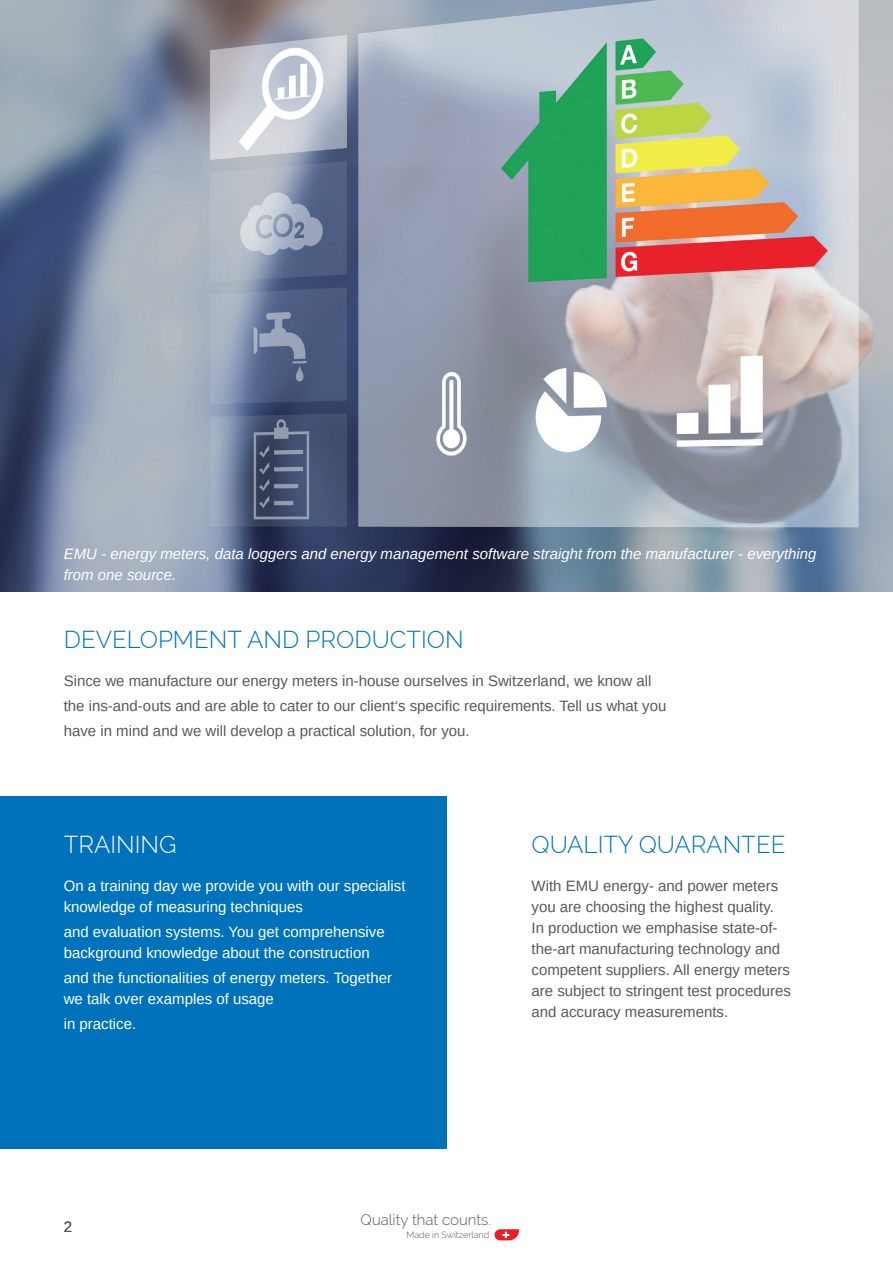
<style>
.page{position:relative;width:893px;height:1263px;background:#fff}
.page>*{position:absolute;margin:0;border:0;box-sizing:border-box;transform-origin:0 0}
.t1{font:300 24px "Raleway";color:#0072bc}
.t2{font:300 24px "Raleway";color:#fff}
.t3{font:15px/21px "Arimo";color:#57585a}
.t4{font:15px/21px "Arimo";color:#fff}
.t5{font:italic 15px/21px "Arimo";color:#fff}
.t6{font:300 15px "Raleway";color:#57585a}
.t7{font:300 9px "Raleway";color:#57585a}
</style>
<div class="page">
<svg style="left:494px;top:1229px;width:25px;height:11px"></svg>
<div style="left:0;top:796px;width:446px;height:352px;background:#0072bc"></div>
<img style="left:0;top:0;width:893px;height:591px">
<p class="t5" style="left:64px;top:543px;width:754px">EMU - energy meters, data loggers and energy management software straight from the manufacturer - everything from one source.</p>
<h1 class="t1" style="left:64px;top:625px;width:401px">DEVELOPMENT AND PRODUCTION</h1>
<p class="t3" style="left:64px;top:668px;width:604px;line-height:25.2px">Since we manufacture our energy meters in-house ourselves in Switzerland, we know all the ins-and-outs and are able to cater to our client‘s specific requirements. Tell us what you have in mind and we will develop a practical solution, for you.</p>
<h1 class="t2" style="left:64px;top:830px;width:114px">TRAINING</h1>
<p class="t4" style="left:64px;top:875px;width:343px">On a training day we provide you with our specialist knowledge of measuring techniques</p>
<p class="t4" style="left:64px;top:921px;width:323px">and evaluation systems. You get comprehensive background knowledge about the construction</p>
<p class="t4" style="left:64px;top:968px;width:330px">and the functionalities of energy meters. Together we talk over examples of usage</p>
<p class="t4" style="left:64px;top:1014px;width:74px">in practice.</p>
<h1 class="t1" style="left:531px;top:830px;width:255px">QUALITY QUARANTEE</h1>
<p class="t3" style="left:531px;top:875px;width:261px">With EMU energy- and power meters you are choosing the highest quality.<br>In production we emphasise state-of&shy;the-art manufacturing technology and competent suppliers. All energy meters are subject to stringent test procedures and accuracy measurements.</p>
<p class="t3" style="left:64px;top:1216px;width:10px">2</p>
<p class="t6" style="left:361px;top:1211px;width:132px">Quality that counts.</p>
<p class="t7" style="left:406px;top:1229px;width:84px">Made in Switzerland</p>
</div>
